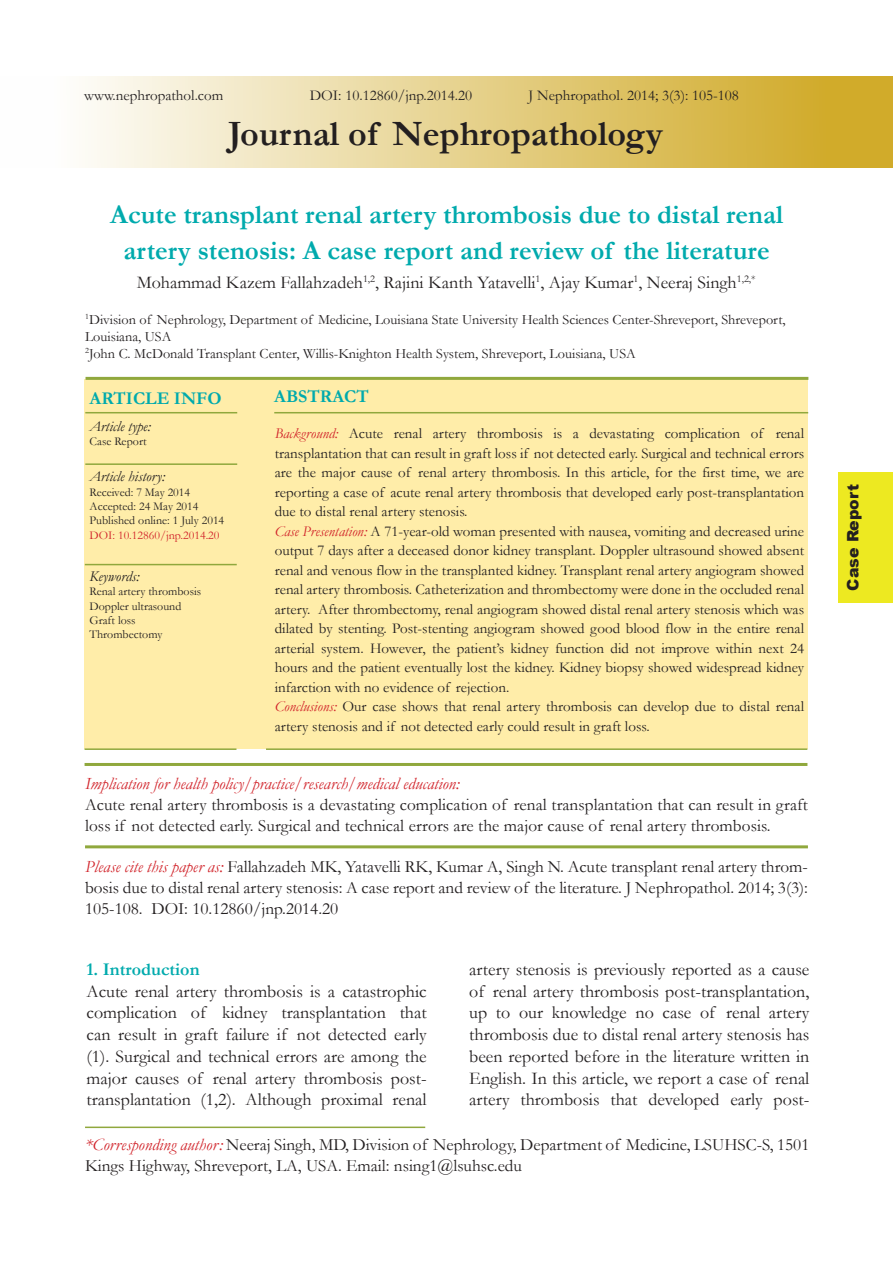
<style>
.page{position:relative;width:893px;height:1263px;background:#fff}
.page>*{position:absolute;margin:0;border:0;box-sizing:border-box;transform-origin:0 0}
.t1{font:700 36px "Garamond";color:#231f20}
.t2{font:700 27px/36px "Garamond";color:#00aaad;text-align:center}
.t3{font:18px/21.8px "Garamond";color:#231f20;text-align:justify}
.t4{font:700 18px "Garamond";color:#00aaad}
.t5{font:17.25px/20.7px "Garamond";letter-spacing:.005em;color:#231f20}
.t6{font:italic 17.25px "Garamond";color:#d1232a}
.t7{font:900 15.75px "Arial";color:#231f20}
.t8{font:15px/19.5px "Garamond";color:#231f20;text-align:justify}
.t9{font:italic 15px "Garamond";color:#231f20}
.t10{font:14.25px/17.1px "Garamond";color:#231f20}
.t11{font:12px "Garamond";color:#231f20}
.t12{font:12px "Garamond";color:#d1232a}
.s1{font-style:italic;color:#d1232a}
</style>
<div class="page">
<div style="left:0;top:76px;width:893px;height:92px;background:linear-gradient(to right,#fff,#cea51c)"></div>
<hr style="left:85px;top:1126px;width:340px;height:2px;background:#90a83d">
<div style="left:838px;top:472px;width:55px;height:131px;background:#ede921"></div>
<div style="left:85px;top:379px;width:723px;height:369px;background:#ffeda9"></div>
<hr style="left:86px;top:377px;width:722px;height:3px;background:#90a83d">
<hr style="left:85px;top:412px;width:152px;height:1px;background:#90a83d">
<hr style="left:274px;top:412px;width:534px;height:1px;background:#90a83d">
<hr style="left:85px;top:463px;width:152px;height:2px;background:#90a83d">
<hr style="left:266px;top:748px;width:541px;height:2px;background:#90a83d">
<hr style="left:85px;top:748px;width:151px;height:2px;background:#90a83d">
<hr style="left:85px;top:564px;width:152px;height:1px;background:#90a83d">
<hr style="left:85px;top:763px;width:722px;height:3px;background:#90a83d">
<hr style="left:85px;top:845px;width:723px;height:3px;background:#90a83d">
<p class="t8" style="left:84px;top:85px;width:141px">www.nephropathol.com</p>
<p class="t8" style="left:310px;top:85px;width:164px">DOI: 10.12860/jnp.2014.20</p>
<p class="t8" style="left:528px;top:85px;width:212px">J Nephropathol. 2014; 3(3): 105-108</p>
<p class="t1" style="left:228px;top:109px;width:436px">Journal of Nephropathology</p>
<p class="t2" style="left:110px;top:196px;width:674px">Acute transplant renal artery thrombosis due to distal renal artery stenosis: A case report and review of the literature</p>
<p class="t3" style="left:137px;top:271px;width:620px">Mohammad Kazem Fallahzadeh<sup>1,2</sup>, Rajini Kanth Yatavelli<sup>1</sup>, Ajay Kumar<sup>1</sup>, Neeraj Singh<sup>1,2,*</sup></p>
<p class="t10" style="left:85px;top:311px;width:702px"><sup>1</sup>Division of Nephrology, Department of Medicine, Louisiana State University Health Sciences Center-Shreveport, Shreveport,<br>Louisiana, USA</p>
<p class="t10" style="left:85px;top:345px;width:552px"><sup>2</sup>John C. McDonald Transplant Center, Willis-Knighton Health System, Shreveport, Louisiana, USA</p>
<p class="t4" style="left:90px;top:386px;width:134px">ARTICLE INFO</p>
<p class="t9" style="left:90px;top:416px;width:63px">Article type:</p>
<p class="t11" style="left:90px;top:433px;width:59px">Case Report</p>
<p class="t9" style="left:90px;top:466px;width:77px">Article history:</p>
<p class="t11" style="left:90px;top:484px;width:102px">Received: 7 May 2014</p>
<p class="t11" style="left:90px;top:498px;width:110px">Accepted: 24 May 2014</p>
<p class="t11" style="left:90px;top:513px;width:136px">Published online: 1 July 2014</p>
<p class="t12" style="left:90px;top:527px;width:131px">DOI: 10.12860/jnp.2014.20</p>
<p class="t9" style="left:90px;top:566px;width:52px">Keywords:</p>
<p class="t11" style="left:90px;top:583px;width:113px">Renal artery thrombosis</p>
<p class="t11" style="left:90px;top:598px;width:93px">Doppler ultrasound</p>
<p class="t11" style="left:90px;top:612px;width:48px">Graft loss</p>
<p class="t11" style="left:90px;top:627px;width:74px">Thrombectomy</p>
<p class="t4" style="left:274px;top:384px;width:96px">ABSTRACT</p>
<p class="t8" style="left:275px;top:423px;width:531px"><span class="s1">Background:</span> Acute renal artery thrombosis is a devastating complication of renal transplantation that can result in graft loss if not detected early. Surgical and technical errors are the major cause of renal artery thrombosis. In this article, for the first time, we are reporting a case of acute renal artery thrombosis that developed early post-transplantation due to distal renal artery stenosis.</p>
<p class="t8" style="left:275px;top:521px;width:531px"><span class="s1">Case Presentation:</span> A 71-year-old woman presented with nausea, vomiting and decreased urine output 7 days after a deceased donor kidney transplant. Doppler ultrasound showed absent renal and venous flow in the transplanted kidney. Transplant renal artery angiogram showed renal artery thrombosis. Catheterization and thrombectomy were done in the occluded renal artery. After thrombectomy, renal angiogram showed distal renal artery stenosis which was dilated by stenting. Post-stenting angiogram showed good blood flow in the entire renal arterial system. However, the patient’s kidney function did not improve within next 24 hours and the patient eventually lost the kidney. Kidney biopsy showed widespread kidney infarction with no evidence of rejection.</p>
<p class="t8" style="left:275px;top:696px;width:531px"><span class="s1">Conclusions:</span> Our case shows that renal artery thrombosis can develop due to distal renal artery stenosis and if not detected early could result in graft loss.</p>
<p class="t6" style="left:85px;top:772px;width:376px">Implication for health policy/practice/research/medical education:</p>
<p class="t5" style="left:85px;top:794px;width:724px">Acute renal artery thrombosis is a devastating complication of renal transplantation that can result in graft loss if not detected early. Surgical and technical errors are the major cause of renal artery thrombosis.</p>
<p class="t5" style="left:85px;top:856px;width:724px;text-align:justify"><span class="s1">Please cite this paper as:</span> Fallahzadeh MK, Yatavelli RK, Kumar A, Singh N. Acute transplant renal artery throm&shy;bosis due to distal renal artery stenosis: A case report and review of the literature. J Nephropathol. 2014; 3(3):<br>105-108. DOI: 10.12860/jnp.2014.20</p>
<p class="t4" style="left:87px;top:957px;width:115px">1. Introduction</p>
<p class="t3" style="left:87px;top:980px;width:342px">Acute renal artery thrombosis is a catastrophic complication of kidney transplantation that can result in graft failure if not detected early (1). Surgical and technical errors are among the major causes of renal artery thrombosis post&shy;transplantation (1,2). Although proximal renal</p>
<p class="t3" style="left:469px;top:958px;width:342px">artery stenosis is previously reported as a cause of renal artery thrombosis post-transplantation, up to our knowledge no case of renal artery thrombosis due to distal renal artery stenosis has been reported before in the literature written in English. In this article, we report a case of renal artery thrombosis that developed early post-</p>
<p class="t5" style="left:85px;top:1134px;width:726px"><span class="s1">*Corresponding author:</span> Neeraj Singh, MD, Division of Nephrology, Department of Medicine, LSUHSC-S, 1501<br>Kings Highway, Shreveport, LA, USA. Email: nsing1@lsuhsc.edu</p>
<p class="t7" style="left:841px;top:590px;width:108px;rotate:-90deg">Case Report</p>
</div>
